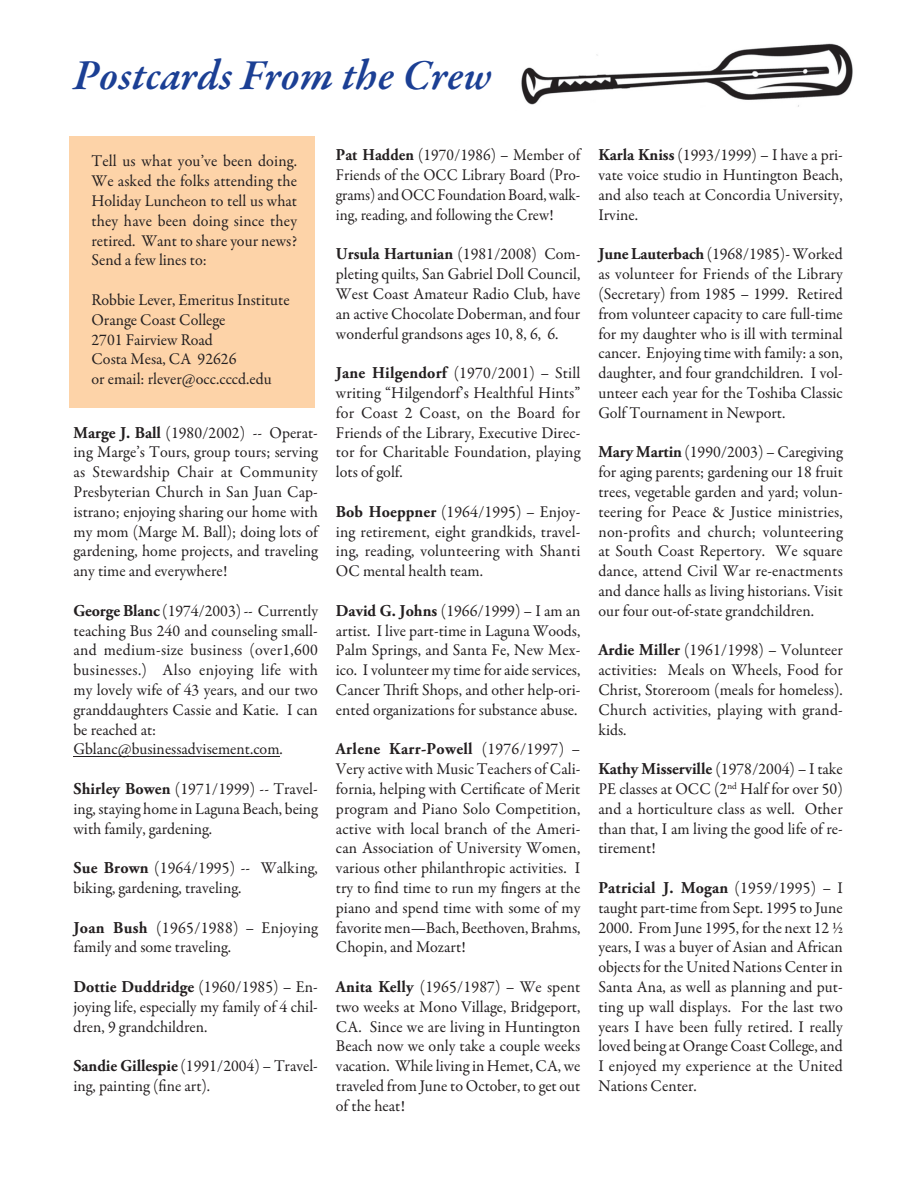
<style>
.page{position:relative;width:918px;height:1188px;background:#fff}
.page>*{position:absolute;margin:0;border:0;box-sizing:border-box;transform-origin:0 0}
.t1{font:italic 600 43.5px "Garamond Premr Pro";color:#1b3f94}
.t2{font:16.5px/19.8px "Garamond Premr Pro";color:#231f20;text-align:justify}
.t3{font:16.5px/19.8px "Garamond Premr Pro";color:#231f20;text-align:justify;scale:.94 1}
.t4{font:700 16.5px "Adobe Garamond Pro";letter-spacing:.005em;color:#231f20}
.s1{font-family:"Adobe Garamond Pro";font-weight:700}
.s2{font-family:"Garamond Premr Pro";font-weight:400}
</style>
<div class="page">
<div style="left:69px;top:137px;width:246px;height:271px;background:#fdd3a8"></div>
<hr style="left:74px;top:756px;width:206px;height:1px;background:#231f20">
<img style="left:521px;top:43px;width:332px;height:64px">
<h1 class="t1" style="left:74px;top:57px;width:420px">Postcards From the Crew</h1>
<p class="t2" style="left:92px;top:153px;width:207px">Tell us what you’ve been doing.<br>We asked the folks attending the Holiday Luncheon to tell us what they have been doing since they retired. Want to share your news?<br>Send a few lines to:</p>
<p class="t2" style="left:92px;top:291px;width:200px;text-align:left">Robbie Lever, Emeritus Institute<br>Orange Coast College<br>2701 Fairview Road<br>Costa Mesa, CA 92626<br>or email: rlever@occ.cccd.edu</p>
<p class="t2" style="left:74px;top:424px;width:246px"><span class="s1">Marge J. Ball</span> (1980/2002) -- Operat&shy;ing Marge’s Tours, group tours; serving as Stewardship Chair at Community Presbyterian Church in San Juan Cap&shy;istrano; enjoying sharing our home with my mom (Marge M. Ball); doing lots of gardening, home projects, and traveling any time and everywhere!</p>
<p class="t2" style="left:74px;top:602px;width:246px;text-align:left"><span class="s1">George Blanc</span> (1974/2003) -- Currently teaching Bus 240 and counseling small&shy;and medium-size business (over1,600 businesses.) Also enjoying life with my lovely wife of 43 years, and our two granddaughters Cassie and Katie. I can be reached at:<br>Gblanc@businessadvisement.com.</p>
<p class="t2" style="left:73px;top:780px;width:246px"><span class="s1">Shirley Bowen</span> (1971/1999) -- Travel&shy;ing, staying home in Laguna Beach, being with family, gardening.</p>
<p class="t2" style="left:73px;top:859px;width:246px"><span class="s1">Sue Brown</span> (1964/1995) -- Walking, biking, gardening, traveling.</p>
<p class="t2" style="left:73px;top:919px;width:246px"><span class="s1">Joan Bush</span> (1965/1988) – Enjoying family and some traveling.</p>
<p class="t4" style="left:73px;top:980px;width:246px">Dottie Duddridge <span class="s2">(1960/1985) – En-</span></p>
<p class="t2" style="left:73px;top:998px;width:246px">joying life, especially my family of 4 chil&shy;dren, 9 grandchildren.</p>
<p class="t2" style="left:73px;top:1057px;width:246px"><span class="s1">Sandie Gillespie</span> (1991/2004) – Travel&shy;ing, painting (fine art).</p>
<p class="t3" style="left:336px;top:147px;width:262px"><span class="s1">Pat Hadden</span> (1970/1986) – Member of Friends of the OCC Library Board (Pro&shy;grams) and OCC Foundation Board, walk&shy;ing, reading, and following the Crew!</p>
<p class="t4" style="left:336px;top:248px;width:246px">Ursula Hartunian <span class="s2">(1981/2008) Com-</span></p>
<p class="t2" style="left:336px;top:265px;width:246px">pleting quilts, San Gabriel Doll Council, West Coast Amateur Radio Club, have an active Chocolate Doberman, and four wonderful grandsons ages 10, 8, 6, 6.</p>
<p class="t2" style="left:336px;top:364px;width:246px"><span class="s1">Jane Hilgendorf</span> (1970/2001) – Still writing “Hilgendorf’s Healthful Hints” for Coast 2 Coast, on the Board for Friends of the Library, Executive Direc&shy;tor for Charitable Foundation, playing lots of golf.</p>
<p class="t2" style="left:336px;top:503px;width:246px"><span class="s1">Bob Hoeppner</span> (1964/1995) – Enjoy&shy;ing retirement, eight grandkids, travel&shy;ing, reading, volunteering with Shanti OC mental health team.</p>
<p class="t2" style="left:336px;top:602px;width:246px"><span class="s1">David G. Johns</span> (1966/1999) – I am an artist. I live part-time in Laguna Woods, Palm Springs, and Santa Fe, New Mex&shy;ico. I volunteer my time for aide services, Cancer Thrift Shops, and other help-ori&shy;ented organizations for substance abuse.</p>
<p class="t4" style="left:336px;top:743px;width:246px">Arlene Karr-Powell <span class="s2">(1976/1997) –</span></p>
<p class="t2" style="left:336px;top:760px;width:246px">Very active with Music Teachers of Cali&shy;fornia, helping with Certificate of Merit program and Piano Solo Competition, active with local branch of the Ameri&shy;can Association of University Women, various other philanthropic activities. I try to find time to run my fingers at the piano and spend time with some of my favorite men—Bach, Beethoven, Brahms, Chopin, and Mozart!</p>
<p class="t2" style="left:336px;top:978px;width:246px"><span class="s1">Anita Kelly</span> (1965/1987) – We spent two weeks at Mono Village, Bridgeport, CA. Since we are living in Huntington Beach now we only take a couple weeks vacation. While living in Hemet, CA, we traveled from June to October, to get out of the heat!</p>
<p class="t2" style="left:598px;top:147px;width:246px"><span class="s1">Karla Kniss</span> (1993/1999) – I have a pri&shy;vate voice studio in Huntington Beach, and also teach at Concordia University, Irvine.</p>
<p class="t2" style="left:598px;top:246px;width:246px"><span class="s1">June Lauterbach</span> (1968/1985)- Worked as volunteer for Friends of the Library (Secretary) from 1985 – 1999. Retired from volunteer capacity to care full-time for my daughter who is ill with terminal cancer. Enjoying time with family: a son, daughter, and four grandchildren. I vol&shy;unteer each year for the Toshiba Classic Golf Tournament in Newport.</p>
<p class="t2" style="left:598px;top:444px;width:246px"><span class="s1">Mary Martin</span> (1990/2003) – Caregiving for aging parents; gardening our 18 fruit trees, vegetable garden and yard; volun&shy;teering for Peace &amp; Justice ministries, non-profits and church; volunteering at South Coast Repertory. We square dance, attend Civil War re-enactments and dance halls as living historians. Visit our four out-of-state grandchildren.</p>
<p class="t2" style="left:598px;top:642px;width:246px"><span class="s1">Ardie Miller</span> (1961/1998) – Volunteer activities: Meals on Wheels, Food for Christ, Storeroom (meals for homeless).<br>Church activities, playing with grand&shy;kids.</p>
<p class="t2" style="left:598px;top:760px;width:246px"><span class="s1">Kathy Misserville</span> (1978/2004) – I take PE classes at OCC (2<sup>nd</sup> Half for over 50) and a horticulture class as well. Other than that, I am living the good life of re&shy;tirement!</p>
<p class="t4" style="left:598px;top:881px;width:246px">Patricial J. Mogan <span class="s2">(1959/1995) – I</span></p>
<p class="t2" style="left:598px;top:899px;width:246px">taught part-time from Sept. 1995 to June 2000. From June 1995, for the next 12 ½ years, I was a buyer of Asian and African objects for the United Nations Center in Santa Ana, as well as planning and put&shy;ting up wall displays. For the last two years I have been fully retired. I really loved being at Orange Coast College, and I enjoyed my experience at the United Nations Center.</p>
</div>
